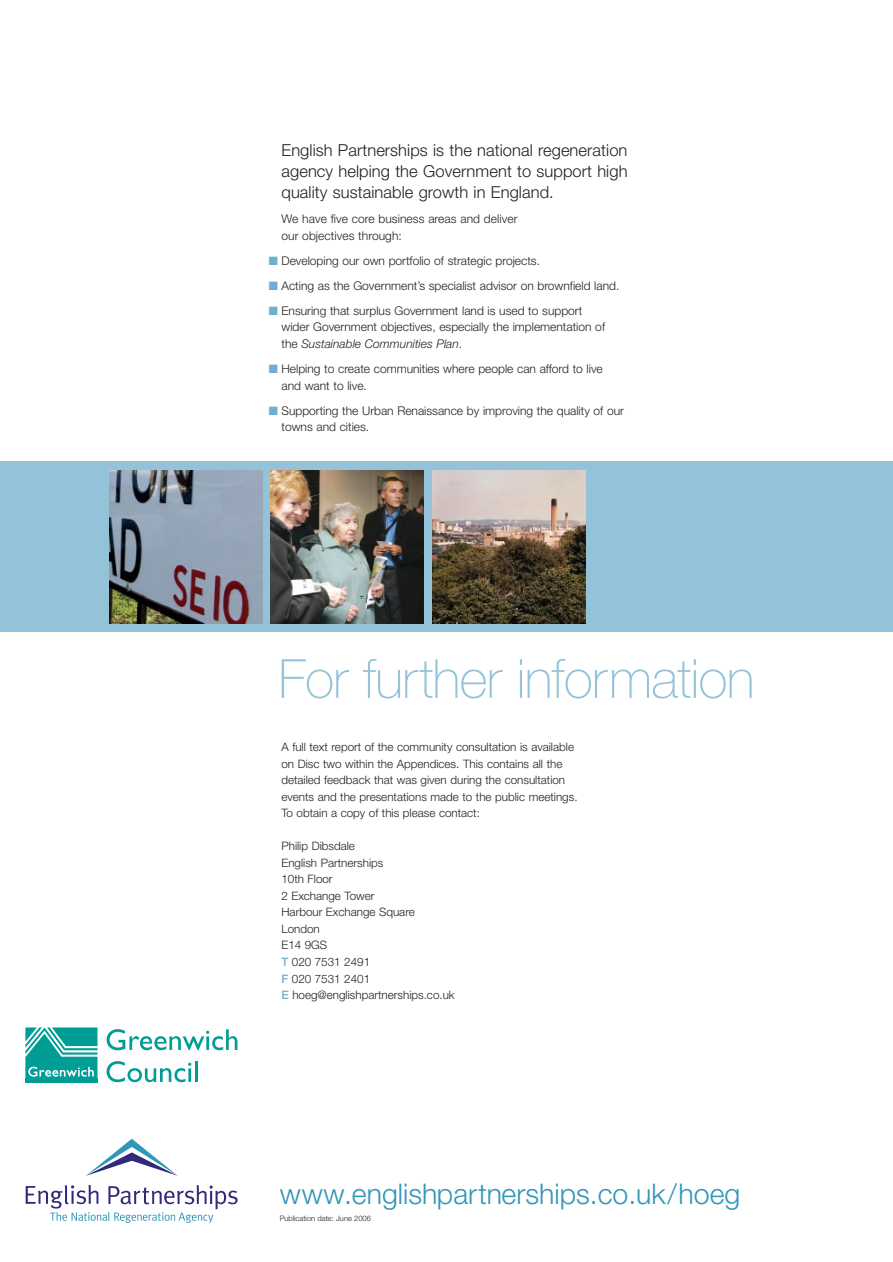
<style>
.page{position:relative;width:893px;height:1262px;background:#fff}
.page>*{position:absolute;margin:0;border:0;box-sizing:border-box;transform-origin:0 0}
.t1{font:100 54px "Helvetica Neue";letter-spacing:-.015em;color:#94c3d9}
.t2{font:300 28.5px "Helvetica Neue";color:#3196b8}
.t3{font:300 16.5px/21px "Helvetica Neue";letter-spacing:.005em;color:#231f20;text-align:justify}
.t4{font:300 12px/16.5px "Helvetica Neue";color:#231f20}
.t5{font:300 11.7px/16.5px "Helvetica Neue";color:#231f20}
.t6{font:300 7.5px "Helvetica Neue";color:#231f20}
.s1{color:#6fb0cc}
.s2{font-style:italic}
.s3{font-weight:500;color:#6fb0cc}
</style>
<div class="page">
<div style="left:0;top:461px;width:892px;height:170px;background:#94c3d9"></div>
<svg style="left:87px;top:1138px;width:90px;height:37px"></svg>
<svg style="left:26px;top:1185px;width:211px;height:38px"></svg>
<svg style="left:106px;top:1061px;width:85px;height:21px"></svg>
<hr style="left:195px;top:1061px;width:3px;height:21px;background:#009d95">
<svg style="left:107px;top:1029px;width:130px;height:21px"></svg>
<hr style="left:25px;top:1078px;width:72px;height:4px;background:#009d95">
<svg style="left:25px;top:1027px;width:72px;height:51px;background:#37b2ac"></svg>
<img style="left:271px;top:470px;width:153px;height:153px">
<img style="left:109px;top:470px;width:153px;height:153px">
<img style="left:432px;top:470px;width:153px;height:153px">
<h3 class="t3" style="left:281px;top:142px;width:347px">English Partnerships is the national regeneration agency helping the Government to support high quality sustainable growth in England.</h3>
<p class="t4" style="left:281px;top:212px;width:237px">We have five core business areas and deliver our objectives through:</p>
<p class="t4" style="left:269px;top:253px;width:273px"><span class="s1">■</span> Developing our own portfolio of strategic projects.</p>
<p class="t4" style="left:269px;top:278px;width:352px"><span class="s1">■</span> Acting as the Government’s specialist advisor on brownfield land.</p>
<p class="t4" style="left:281px;top:303px;width:325px;text-indent:-13px"><span class="s1">■</span> Ensuring that surplus Government land is used to support wider Government objectives, especially the implementation of the <span class="s2">Sustainable Communities Plan</span>.</p>
<p class="t4" style="left:281px;top:361px;width:323px;text-indent:-13px"><span class="s1">■</span> Helping to create communities where people can afford to live and want to live.</p>
<p class="t4" style="left:281px;top:403px;width:344px;text-indent:-13px"><span class="s1">■</span> Supporting the Urban Renaissance by improving the quality of our towns and cities.</p>
<h1 class="t1" style="left:278px;top:659px;width:478px">For further information</h1>
<p class="t5" style="left:281px;top:740px;width:297px">A full text report of the community consultation is available on Disc two within the Appendices. This contains all the detailed feedback that was given during the consultation events and the presentations made to the public meetings.<br>To obtain a copy of this please contact:</p>
<p class="t5" style="left:281px;top:839px;width:175px">Philip Dibsdale<br>English Partnerships<br>10th Floor<br>2 Exchange Tower<br>Harbour Exchange Square<br>London<br>E14 9GS<br><span class="s3">T</span> 020 7531 2491<br><span class="s3">F</span> 020 7531 2401<br><span class="s3">E</span> hoeg@englishpartnerships.co.uk</p>
<h2 class="t2" style="left:280px;top:1183px;width:462px">www.englishpartnerships.co.uk/hoeg</h2>
<p class="t6" style="left:280px;top:1215px;width:93px">Publication date: June 2006</p>
</div>
